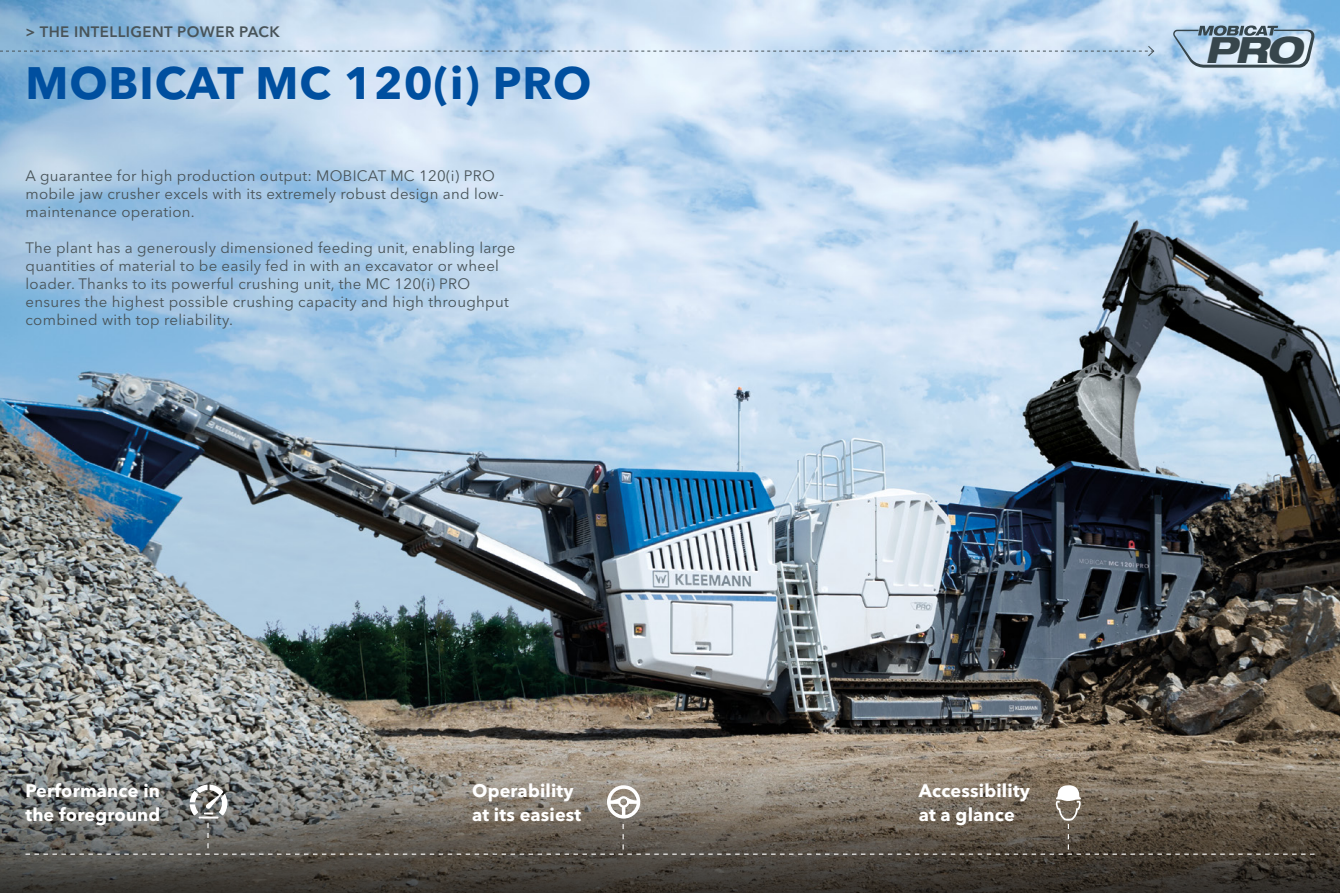
<style>
.page{position:relative;width:1340px;height:893px;background:#fff}
.page>*{position:absolute;margin:0;border:0;box-sizing:border-box;transform-origin:0 0}
.t1{font:700 45px "Avenir Next LT Pro";letter-spacing:.02em;color:#004f9f}
.t2{font:italic 800 expanded 36.15px "Helvetica Neue";color:#37464c}
.t3{font:700 18px/24px "Avenir Next LT Pro";letter-spacing:.01em;color:#fff}
.t4{font:15px/18px "Avenir Next LT Pro";letter-spacing:.02em;color:#485358}
.t5{font:600 15px "Avenir Next LT Pro";letter-spacing:.03em;color:#485358}
</style>
<div class="page">
<img style="left:0;top:0;width:1339px;height:742px">
<svg style="left:0;top:742px;width:1339px;height:151px;background:#6b655b"></svg>
<svg style="left:1173px;top:26px;width:141px;height:42px;background:#b3c7d6"></svg>
<svg style="left:0;top:45px;width:1154px;height:12px;background:#b8d1e7"></svg>
<svg style="left:25px;top:784px;width:1289px;height:71px;background:#6f695f"></svg>
<p class="t5" style="left:26px;top:22px;width:256px">&gt; THE INTELLIGENT POWER PACK</p>
<h1 class="t1" style="left:26px;top:55px;width:567px">MOBICAT MC 120(i) PRO</h1>
<p class="t4" style="left:26px;top:167px;width:480px">A guarantee for high production output: MOBICAT MC 120(i) PRO mobile jaw crusher excels with its extremely robust design and low&shy;maintenance operation.</p>
<p class="t4" style="left:26px;top:239px;width:491px">The plant has a generously dimensioned feeding unit, enabling large quantities of material to be easily fed in with an excavator or wheel loader. Thanks to its powerful crushing unit, the MC 120(i) PRO ensures the highest possible crushing capacity and high throughput combined with top reliability.</p>
<h2 class="t2" style="left:1204px;top:27px;width:99px">PRO</h2>
<p class="t3" style="left:25px;top:778px;width:136px">Performance in the foreground</p>
<p class="t3" style="left:472px;top:778px;width:111px">Operability at its easiest</p>
<p class="t3" style="left:918px;top:778px;width:113px">Accessibility at a glance</p>
</div>
